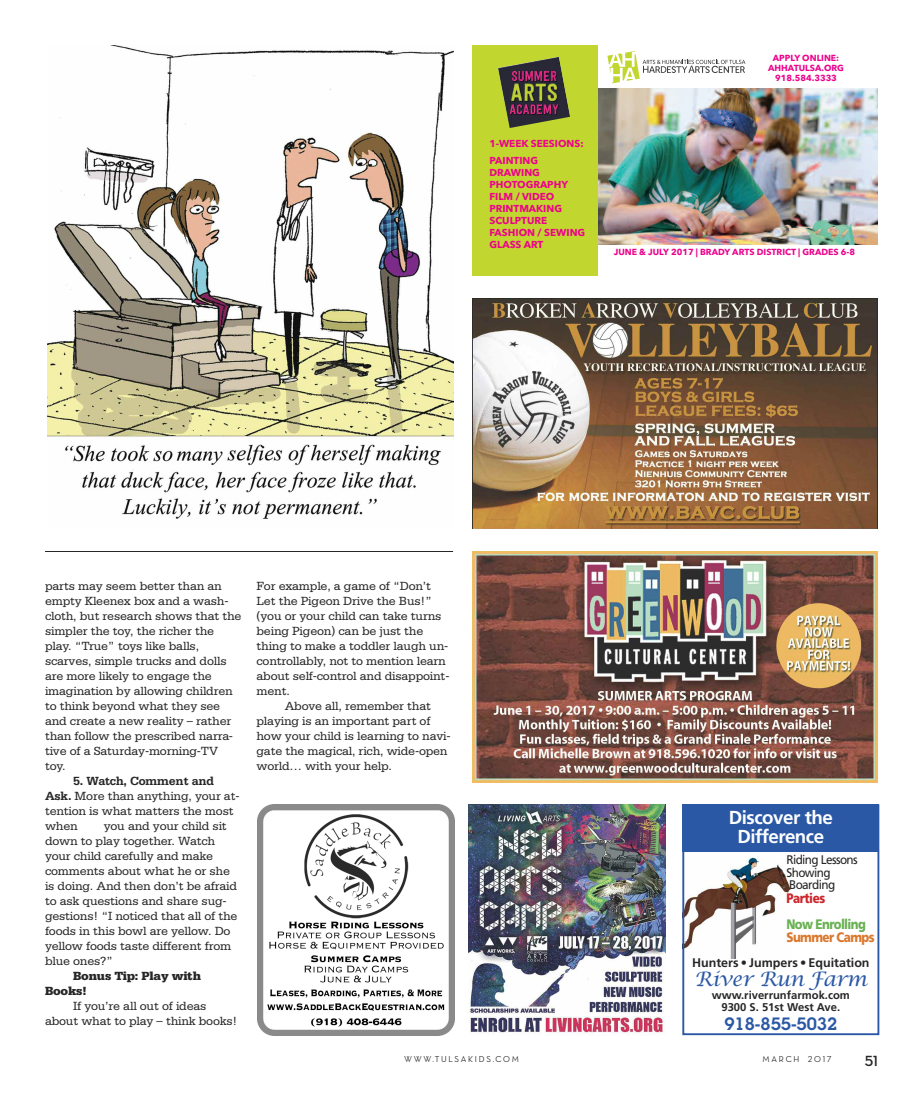
<style>
.page{position:relative;width:923px;height:1103px;background:#fff}
.page>*{position:absolute;margin:0;border:0;box-sizing:border-box;transform-origin:0 0}
.t1{font:italic 20px "Lucida Calligraphy";letter-spacing:-.02em;color:#2a58a5}
.t2{font:700 18.75px/18.8px "Frutiger";letter-spacing:-.025em;color:#fff;text-align:center}
.t3{font:600 17.5px "Lubalin Graph";color:#2a58a5}
.t4{font:15px "Neutraface Display Bold Alt";color:#272627}
.t5{font:900 13.75px "Frutiger";letter-spacing:-.05em;color:#69b153;scale:.85 1}
.t6{font:900 13.75px "Frutiger";letter-spacing:-.05em;color:#da782e;scale:.85 1}
.t7{font:900 13.75px "Frutiger";letter-spacing:-.04em;color:#cc262b;scale:.85 1}
.t8{font:12.5px/15px "Serifa";letter-spacing:-.015em;color:#272627}
.t9{font:12.5px/12.5px "Frutiger";letter-spacing:-.05em;color:#272627;scale:.94 1}
.t10{font:700 12.5px "Frutiger";color:#272627}
.t11{font:900 12.5px/15px "Serifa";letter-spacing:-.015em;color:#272627}
.t12{font:700 11.25px/12.5px "Frutiger";color:#272627;text-align:center}
.t13{font:10px/12px "Avenir Next Bold+T42+IDDLHC";color:#ed028c}
.t14{font:8.75px/9.2px "Avenir Next Bold+T42+IDDLHC";color:#ed028c;text-align:center}
.t15{font:8.75px "Neutraface Display Medium Alt";letter-spacing:.2em;color:#272627}
.s1{font-weight:700}
</style>
<div class="page">
<hr style="left:45px;top:551px;width:408px;height:1px;background:#272627">
<img style="left:257px;top:804px;width:197px;height:231px">
<img style="left:598px;top:89px;width:280px;height:155px">
<div style="left:472px;top:45px;width:126px;height:231px;background:#c1d72f"></div>
<img style="left:498px;top:57px;width:72px;height:71px">
<svg style="left:607px;top:51px;width:138px;height:32px"></svg>
<img style="left:472px;top:298px;width:406px;height:231px">
<img style="left:472px;top:551px;width:406px;height:231px">
<img style="left:468px;top:804px;width:197px;height:231px">
<img style="left:685px;top:857px;width:106px;height:102px">
<div style="left:682px;top:804px;width:197px;height:231px;border:2px solid #2a58a5"></div>
<div style="left:682px;top:804px;width:197px;height:48px;background:#2a58a5"></div>
<img style="left:48px;top:45px;width:405px;height:474px">
<p class="t13" style="left:489px;top:135px;width:96px;line-height:16.5px">1-WEEK SEESIONS:<br>PAINTING</p>
<p class="t13" style="left:489px;top:166px;width:97px">DRAWING<br>PHOTOGRAPHY<br>FILM / VIDEO<br>PRINTMAKING<br>SCULPTURE<br>FASHION / SEWING<br>GLASS ART</p>
<p class="t14" style="left:768px;top:54px;width:77px">APPLY ONLINE:<br>AHHATULSA.ORG</p>
<p class="t14" style="left:775px;top:73px;width:63px">918.584.3333</p>
<p class="t14" style="left:613px;top:247px;width:243px">JUNE &amp; JULY 2017 | BRADY ARTS DISTRICT | GRADES 6-8</p>
<p class="t8" style="left:45px;top:579px;width:198px">parts may seem better than an empty Kleenex box and a wash&shy;cloth, but research shows that the simpler the toy, the richer the play. “True” toys like balls, scarves, simple trucks and dolls are more likely to engage the imagination by allowing children to think beyond what they see and create a new reality – rather than follow the prescribed narra&shy;tive of a Saturday-morning-TV toy.</p>
<p class="t8" style="left:45px;top:774px;width:196px;text-indent:28px"><span class="s1">5. Watch, Comment and<br>Ask.</span> More than anything, your at&shy;tention is what matters the most when</p>
<p class="t8" style="left:45px;top:819px;width:194px;text-indent:59px">you and your child sit down to play together. Watch your child carefully and make comments about what he or she is doing. And then don’t be afraid to ask questions and share sug&shy;gestions! “I noticed that all of the foods in this bowl are yellow. Do yellow foods taste different from blue ones?”</p>
<p class="t11" style="left:45px;top:969px;width:157px;text-indent:28px">Bonus Tip: Play with<br>Books!</p>
<p class="t8" style="left:45px;top:999px;width:194px;text-align:center">If you’re all out of ideas<br>about what to play – think books!</p>
<p class="t8" style="left:256px;top:579px;width:194px">For example, a game of “Don’t<br>Let the Pigeon Drive the Bus!” (you or your child can take turns being Pigeon) can be just the thing to make a toddler laugh un&shy;controllably, not to mention learn about self-control and disappoint&shy;ment.</p>
<p class="t8" style="left:256px;top:699px;width:196px;text-indent:28px">Above all, remember that playing is an important part of how your child is learning to navi&shy;gate the magical, rich, wide-open world… with your help.</p>
<h2 class="t2" style="left:728px;top:809px;width:106px">Discover the<br>Difference</h2>
<p class="t9" style="left:786px;top:854px;width:77px">Riding Lessons<br>Showing<br>Boarding</p>
<p class="t7" style="left:786px;top:892px;width:47px">Parties</p>
<p class="t5" style="left:786px;top:918px;width:95px">Now Enrolling</p>
<p class="t6" style="left:786px;top:931px;width:105px">Summer Camps</p>
<p class="t10" style="left:692px;top:957px;width:179px">Hunters • Jumpers • Equitation</p>
<h1 class="t1" style="left:694px;top:967px;width:174px">River Run Farm</h1>
<p class="t12" style="left:711px;top:989px;width:140px">www.riverrunfarmok.com<br>9300 S. 51st West Ave.</p>
<h3 class="t3" style="left:724px;top:1013px;width:114px">918-855-5032</h3>
<p class="t15" style="left:404px;top:1053px;width:116px">WWW.TULSAKIDS.COM</p>
<p class="t4" style="left:864px;top:1052px;width:15px">51</p>
<p class="t15" style="left:762px;top:1053px;width:71px">MARCH 2017</p>
</div>
